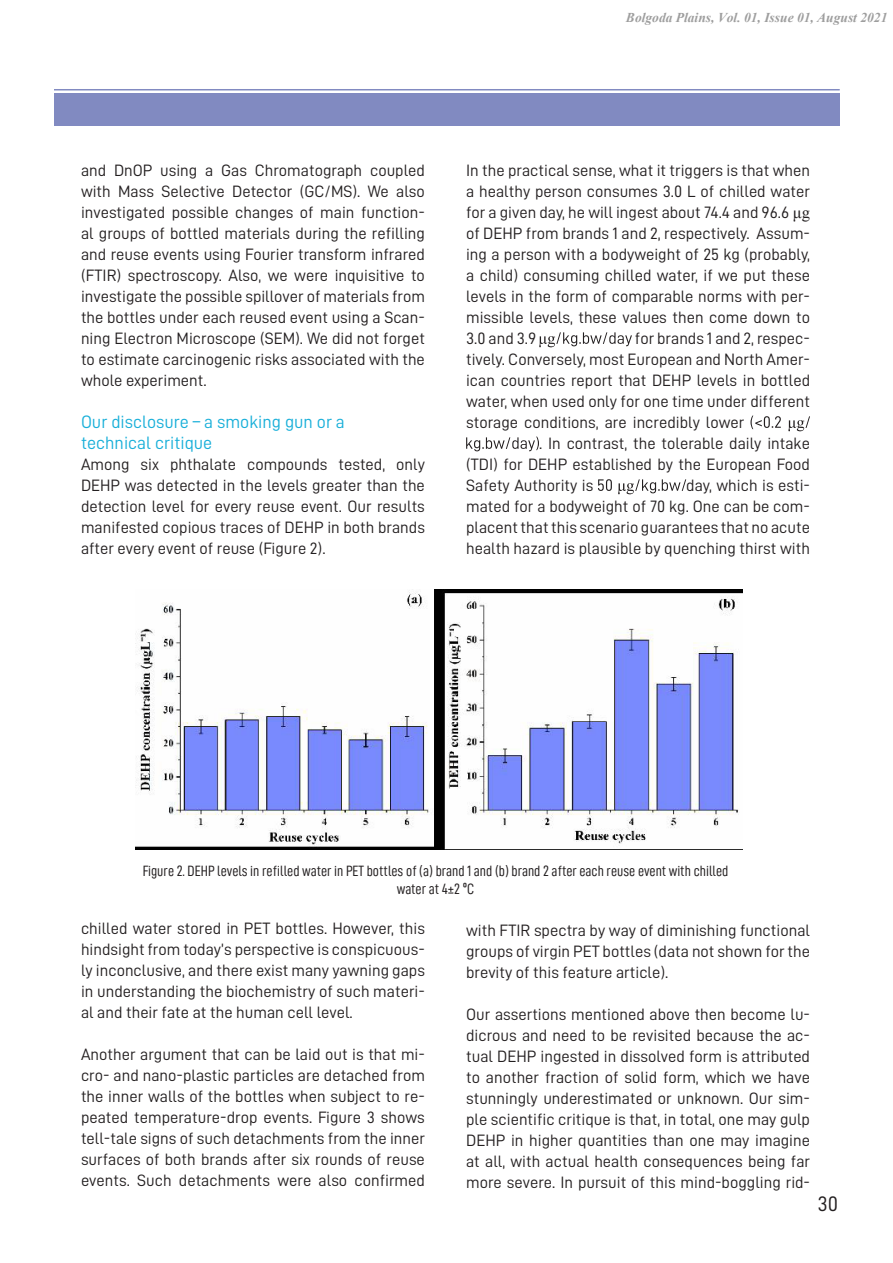
<style>
.page{position:relative;width:893px;height:1263px;background:#fff}
.page>*{position:absolute;margin:0;border:0;box-sizing:border-box;transform-origin:0 0}
.t1{font:21px "D DIN";color:#231f20}
.t2{font:18px "D DIN";color:#18afd9}
.t3{font:16.5px/21px "D DIN";color:#231f20;text-align:justify}
.t4{font:15px/18px "D DIN Condensed";color:#231f20;text-align:center}
.s1{font-family:"Times New Roman"}
</style>
<div class="page">
<div style="left:54px;top:93px;width:786px;height:33px;background:#818ac1"></div>
<hr style="left:54px;top:89px;width:786px;height:1px;background:#818ac1">
<svg style="left:539px;top:332px;width:93px;height:15px"></svg>
<svg style="left:750px;top:416px;width:60px;height:15px"></svg>
<svg style="left:466px;top:437px;width:73px;height:14px"></svg>
<svg style="left:598px;top:479px;width:88px;height:15px"></svg>
<img style="left:135px;top:589px;width:607px;height:261px">
<p class="t3" style="left:81px;top:159px;width:345px">and DnOP using a Gas Chromatograph coupled with Mass Selective Detector (GC/MS). We also investigated possible changes of main function&shy;al groups of bottled materials during the refilling and reuse events using Fourier transform infrared (FTIR) spectroscopy. Also, we were inquisitive to investigate the possible spillover of materials from the bottles under each reused event using a Scan&shy;ning Electron Microscope (SEM). We did not forget to estimate carcinogenic risks associated with the whole experiment.</p>
<p class="t2" style="left:81px;top:412px;width:265px">Our disclosure – a smoking gun or a</p>
<p class="t2" style="left:81px;top:433px;width:133px">technical critique</p>
<p class="t3" style="left:81px;top:454px;width:345px">Among six phthalate compounds tested, only DEHP was detected in the levels greater than the detection level for every reuse event. Our results manifested copious traces of DEHP in both brands after every event of reuse (Figure 2).</p>
<p class="t3" style="left:466px;top:159px;width:345px">In the practical sense, what it triggers is that when a healthy person consumes 3.0 L of chilled water for a given day, he will ingest about 74.4 and 96.6 <span class="s1">μg </span>of DEHP from brands 1 and 2, respectively. Assum&shy;ing a person with a bodyweight of 25 kg (probably, a child) consuming chilled water, if we put these levels in the form of comparable norms with per&shy;missible levels, these values then come down to 3.0 and 3.9</p>
<p class="t3" style="left:635px;top:327px;width:177px">for brands 1 and 2, respec-</p>
<p class="t3" style="left:466px;top:348px;width:345px">tively. Conversely, most European and North Amer-</p>
<p class="t3" style="left:466px;top:369px;width:345px">ican countries report that DEHP levels in bottled</p>
<p class="t3" style="left:466px;top:390px;width:345px">water, when used only for one time under different</p>
<p class="t3" style="left:466px;top:411px;width:280px">storage conditions, are incredibly lower</p>
<p class="t3" style="left:539px;top:432px;width:273px">. In contrast, the tolerable daily intake</p>
<p class="t3" style="left:466px;top:453px;width:345px">(TDI) for DEHP established by the European Food</p>
<p class="t3" style="left:466px;top:474px;width:129px">Safety Authority is</p>
<p class="t3" style="left:466px;top:474px;width:345px;text-indent:220px">day, which is esti&shy;mated for a bodyweight of 70 kg. One can be com&shy;placent that this scenario guarantees that no acute health hazard is plausible by quenching thirst with</p>
<p class="t4" style="left:143px;top:861px;width:587px">Figure 2. DEHP levels in refilled water in PET bottles of (a) brand 1 and (b) brand 2 after each reuse event with chilled water at 4±2 ºC</p>
<p class="t3" style="left:81px;top:918px;width:345px">chilled water stored in PET bottles. However, this hindsight from today’s perspective is conspicuous&shy;ly inconclusive, and there exist many yawning gaps in understanding the biochemistry of such materi&shy;al and their fate at the human cell level.</p>
<p class="t3" style="left:81px;top:1044px;width:345px">Another argument that can be laid out is that mi&shy;cro- and nano-plastic particles are detached from the inner walls of the bottles when subject to re&shy;peated temperature-drop events. Figure 3 shows tell-tale signs of such detachments from the inner surfaces of both brands after six rounds of reuse events. Such detachments were also confirmed</p>
<p class="t3" style="left:466px;top:920px;width:345px">with FTIR spectra by way of diminishing functional groups of virgin PET bottles (data not shown for the brevity of this feature article).</p>
<p class="t3" style="left:466px;top:1004px;width:345px">Our assertions mentioned above then become lu&shy;dicrous and need to be revisited because the ac&shy;tual DEHP ingested in dissolved form is attributed to another fraction of solid form, which we have stunningly underestimated or unknown. Our sim&shy;ple scientific critique is that, in total, one may gulp DEHP in higher quantities than one may imagine at all, with actual health consequences being far more severe. In pursuit of this mind-boggling rid-</p>
<p class="t1" style="left:817px;top:1192px;width:22px">30</p>
</div>
